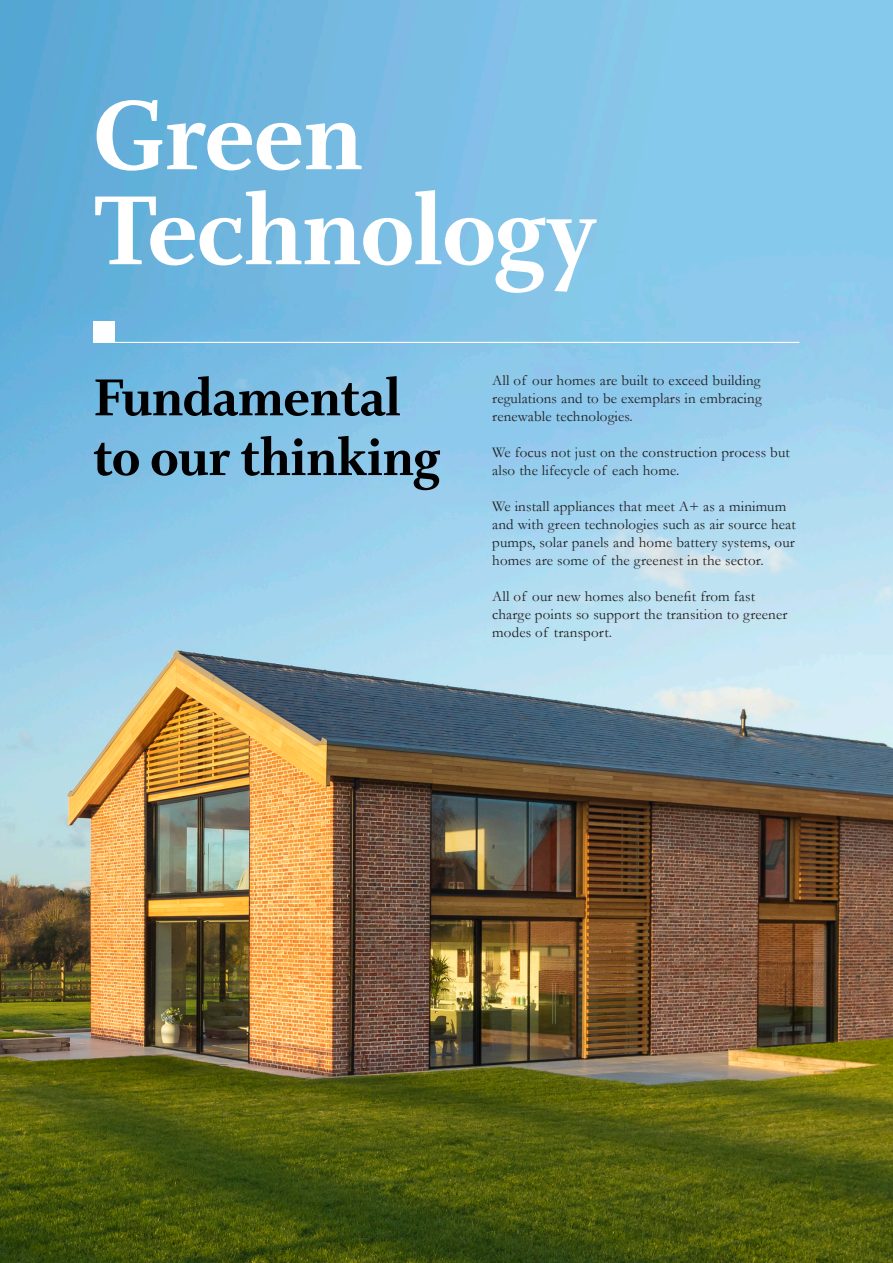
<style>
.page{position:relative;width:893px;height:1263px;background:#fff}
.page>*{position:absolute;margin:0;border:0;box-sizing:border-box;transform-origin:0 0}
.t1{font:800 105px/94.9px "Whitman Display";color:#fff}
.t2{font:800 55.5px/59.7px "Whitman Display";color:#000001}
.t3{font:15px/18px "Garamond";letter-spacing:.01em;color:#231f20}
</style>
<div class="page">
<img style="left:0;top:0;width:893px;height:1263px">
<hr style="left:94px;top:342px;width:705px;height:1px;background:#fff">
<div style="left:94px;top:321px;width:21px;height:21px;background:#fff"></div>
<h1 class="t1" style="left:94px;top:89px;width:505px">Green<br>Technology</h1>
<h2 class="t2" style="left:94px;top:368px;width:348px">Fundamental to our thinking</h2>
<p class="t3" style="left:492px;top:371px;width:271px;text-align:justify">All of our homes are built to exceed building regulations and to be exemplars in embracing renewable technologies.</p>
<p class="t3" style="left:492px;top:443px;width:299px">We focus not just on the construction process but also the lifecycle of each home.</p>
<p class="t3" style="left:492px;top:497px;width:305px">We install appliances that meet A+ as a minimum and with green technologies such as air source heat pumps, solar panels and home battery systems, our homes are some of the greenest in the sector.</p>
<p class="t3" style="left:492px;top:587px;width:297px">All of our new homes also benefit from fast charge points so support the transition to greener modes of transport.</p>
</div>
